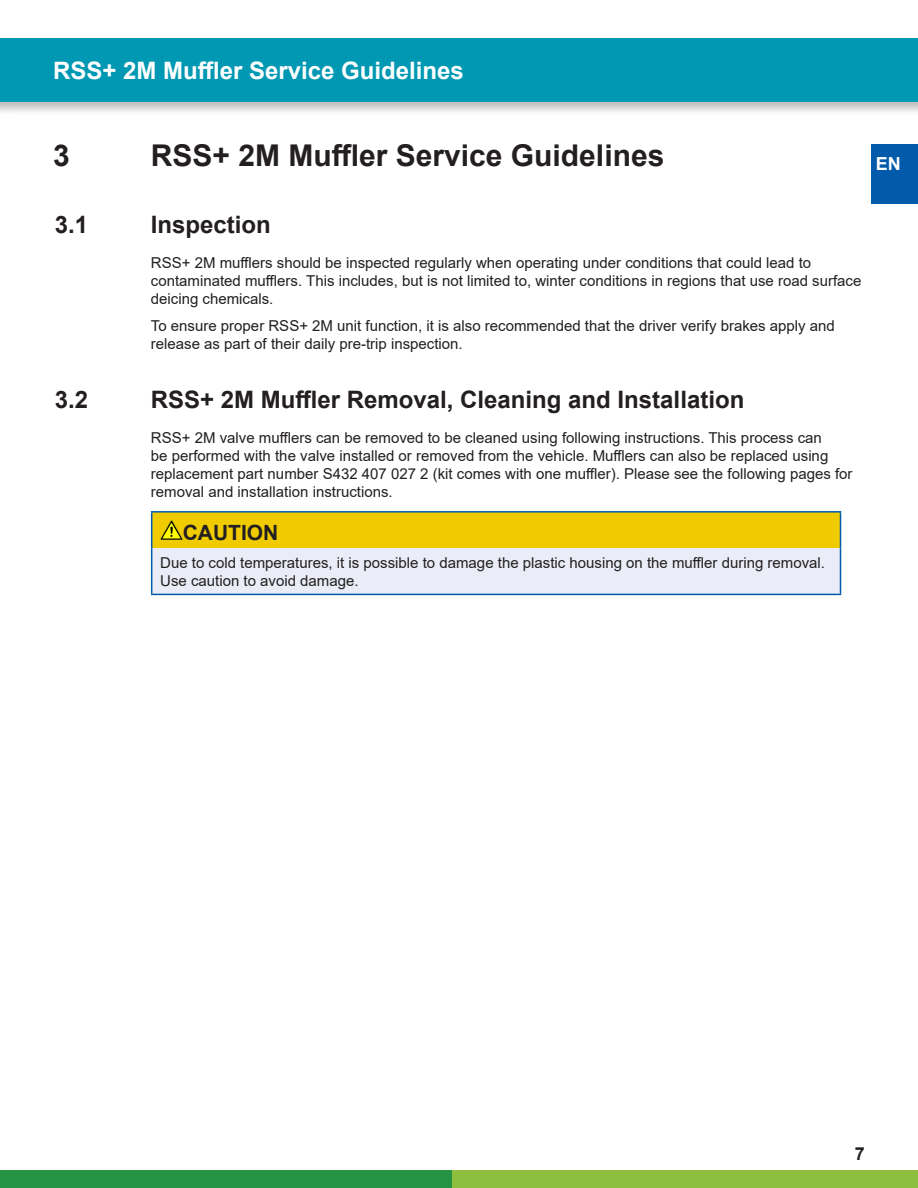
<style>
.page{position:relative;width:918px;height:1188px;background:#fff}
.page>*{position:absolute;margin:0;border:0;box-sizing:border-box;transform-origin:0 0}
.t1{font:700 30px "Arial";color:#231f20}
.t2{font:700 24px "Arial";color:#231f20}
.t3{font:700 24px "Arial";color:#fff}
.Caution_ANSIZ535{font:700 21px "Arial";color:#231f20}
.t4{font:700 18px "Arial";color:#fff}
.t5{font:700 18px "Arial";color:#231f20}
.Text{font:15px/18px "Arial";color:#231f20}
</style>
<div class="page">
<div style="left:0;top:1170px;width:452px;height:18px;background:#269243"></div>
<div style="left:452px;top:1170px;width:466px;height:18px;background:#8dbe3e"></div>
<div style="left:0;top:36px;width:918px;height:80px;background:#231f20;opacity:.3"></div>
<div style="left:0;top:38px;width:918px;height:64px;background:#0098b2"></div>
<div style="left:871px;top:145px;width:47px;height:59px;background:#015aaa"></div>
<div style="left:152px;top:512px;width:689px;height:36px;background:#efcb00"></div>
<div style="left:152px;top:548px;width:689px;height:46px;background:#eaedf7"></div>
<hr style="left:151px;top:511px;width:690px;height:2px;background:#015aaa">
<hr style="left:151px;top:513px;width:1px;height:35px;background:#015aaa">
<hr style="left:840px;top:513px;width:1px;height:35px;background:#015aaa">
<hr style="left:151px;top:548px;width:1px;height:46px;background:#015aaa">
<hr style="left:840px;top:548px;width:1px;height:46px;background:#015aaa">
<hr style="left:151px;top:594px;width:690px;height:1px;background:#015aaa">
<img style="left:160px;top:520px;width:23px;height:20px">
<h2 class="t3" style="left:53px;top:53px;width:412px">RSS+ 2M Muffler Service Guidelines</h2>
<p class="t1" style="left:53px;top:135px;width:18px">3</p>
<p class="t1" style="left:151px;top:135px;width:515px">RSS+ 2M Muffler Service Guidelines</p>
<p class="t4" style="left:876px;top:151px;width:27px">EN</p>
<p class="t2" style="left:55px;top:208px;width:35px">3.1</p>
<p class="t2" style="left:151px;top:208px;width:122px">Inspection</p>
<p class="Text" style="left:151px;top:254px;width:712px">RSS+ 2M mufflers should be inspected regularly when operating under conditions that could lead to contaminated mufflers. This includes, but is not limited to, winter conditions in regions that use road surface deicing chemicals.</p>
<p class="Text" style="left:151px;top:317px;width:686px">To ensure proper RSS+ 2M unit function, it is also recommended that the driver verify brakes apply and release as part of their daily pre-trip inspection.</p>
<p class="t2" style="left:55px;top:382px;width:35px">3.2</p>
<p class="t2" style="left:151px;top:382px;width:595px">RSS+ 2M Muffler Removal, Cleaning and Installation</p>
<p class="Text" style="left:151px;top:428px;width:703px">RSS+ 2M valve mufflers can be removed to be cleaned using following instructions. This process can<br>be performed with the valve installed or removed from the vehicle. Mufflers can also be replaced using replacement part number S432 407 027 2 (kit comes with one muffler). Please see the following pages for removal and installation instructions.</p>
<p class="Caution_ANSIZ535" style="left:183px;top:518px;width:97px">CAUTION</p>
<p class="Text" style="left:160px;top:554px;width:666px">Due to cold temperatures, it is possible to damage the plastic housing on the muffler during removal.<br>Use caution to avoid damage.</p>
<p class="t5" style="left:855px;top:1141px;width:12px">7</p>
</div>
